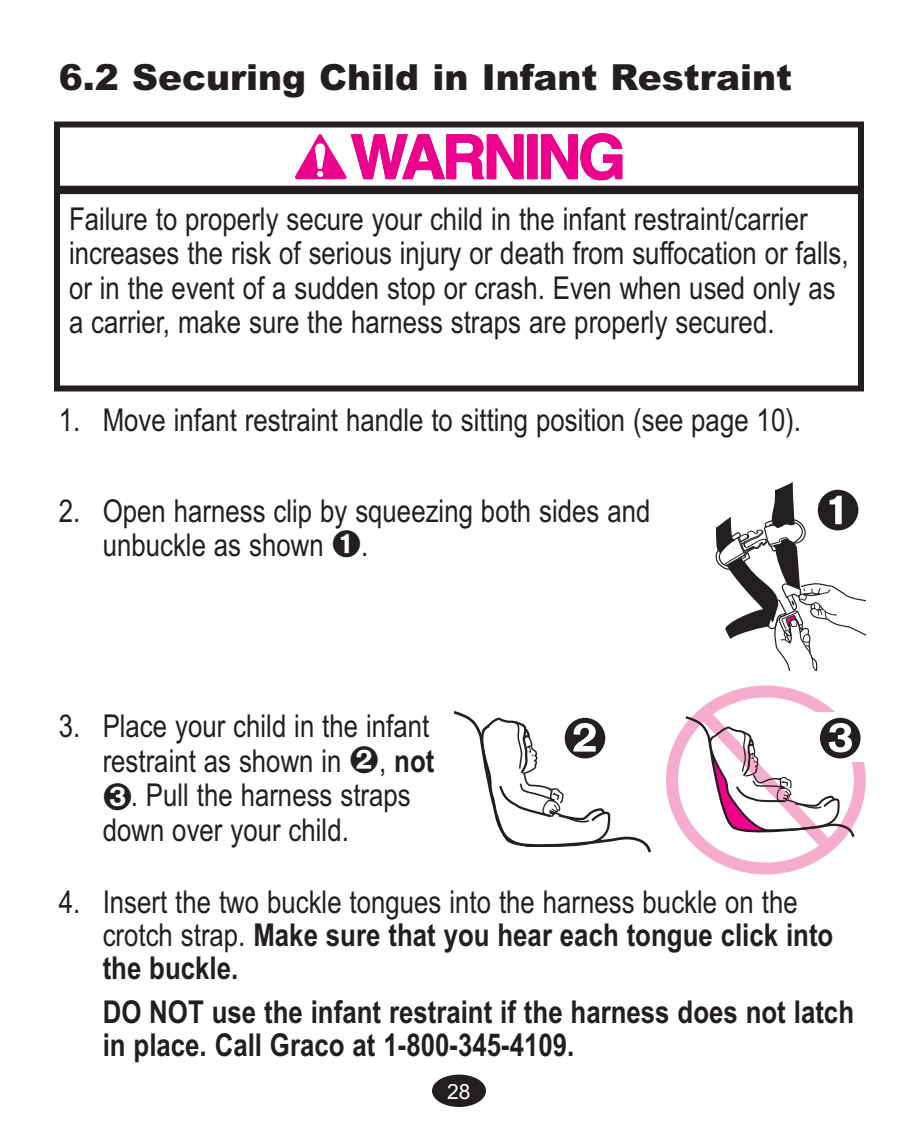
<style>
.page{position:relative;width:918px;height:1134px;background:#fff}
.page>*{position:absolute;margin:0;border:0;box-sizing:border-box;transform-origin:0 0}
.t1{font:900 36px "Arial";color:#231f20}
.t2{font:31.5px/34.5px "Arial Narrow";color:#231f20}
.t3{font:700 31.5px/33px "Arial Narrow";color:#231f20}
.t4{font:21px "Arial";color:#fff}
.s1{font-weight:700}
</style>
<div class="page">
<div style="left:54px;top:188px;width:810px;height:204px;border:6px solid #231f20"></div>
<div style="left:432px;top:1075px;width:54px;height:32px;background:#231f20;border-radius:50%"></div>
<svg style="left:296px;top:133px;width:326px;height:47px"></svg>
<div style="left:54px;top:122px;width:810px;height:70px;border:6px solid #231f20"></div>
<svg style="left:715px;top:482px;width:151px;height:188px"></svg>
<svg style="left:455px;top:711px;width:196px;height:142px"></svg>
<svg style="left:666px;top:686px;width:200px;height:188px"></svg>
<p class="t1" style="left:59px;top:64px;width:735px">6.2 Securing Child in Infant Restraint</p>
<p class="t2" style="left:69px;top:204px;width:781px">Failure to properly secure your child in the infant restraint/carrier increases the risk of serious injury or death from suffocation or falls, or in the event of a sudden stop or crash. Even when used only as a carrier, make sure the harness straps are properly secured.</p>
<p class="t2" style="left:59px;top:406px;width:744px">1. Move infant restraint handle to sitting position (see page 10).</p>
<p class="t2" style="left:103px;top:496px;width:549px;text-indent:-44px">2. Open harness clip by squeezing both sides and unbuckle as shown ➊.</p>
<p class="t2" style="left:103px;top:712px;width:333px;text-indent:-44px">3. Place your child in the infant restraint as shown in ➋, <span class="s1">not<br></span>➌. Pull the harness straps down over your child.</p>
<p class="t2" style="left:103px;top:889px;width:732px;line-height:33px;text-indent:-44px">4. Insert the two buckle tongues into the harness buckle on the crotch strap. <span class="s1">Make sure that you hear each tongue click into the buckle.</span></p>
<p class="t3" style="left:103px;top:999px;width:753px">DO NOT use the infant restraint if the harness does not latch in place. Call Graco at 1-800-345-4109.</p>
<p class="t4" style="left:447px;top:1085px;width:25px">28</p>
</div>
